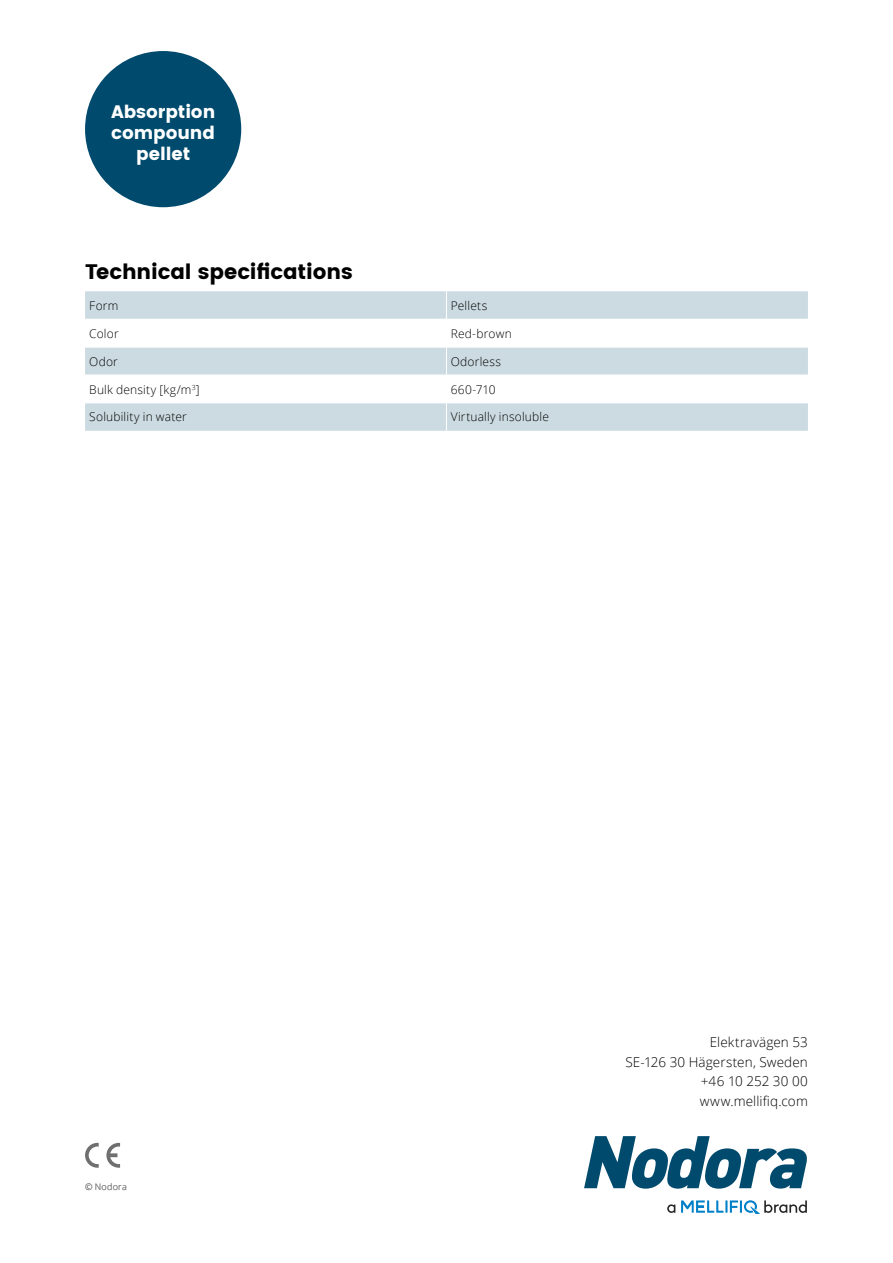
<style>
.page{position:relative;width:893px;height:1263px;background:#fff}
.page>*{position:absolute;margin:0;border:0;box-sizing:border-box;transform-origin:0 0}
.t1{font:21px "Poppins";letter-spacing:-.005em;color:#000}
.t2{font:18px/21px "Poppins";letter-spacing:-.005em;color:#fff;text-align:center}
.t3{font:300 13.5px/19.5px "Open Sans";letter-spacing:.01em;color:#000;text-align:right}
.t4{font:300 12px "Open Sans";letter-spacing:.015em;color:#000}
.t5{font:300 9px "Open Sans";letter-spacing:.025em;color:#706f6f}
</style>
<div class="page">
<svg style="left:584px;top:1136px;width:223px;height:53px"></svg>
<svg style="left:667px;top:1200px;width:140px;height:14px"></svg>
<div style="left:85px;top:51px;width:156px;height:156px;background:#004a6d;border-radius:50%"></div>
<svg style="left:85px;top:1143px;width:14px;height:25px"></svg>
<svg style="left:106px;top:1143px;width:14px;height:25px"></svg>
<svg style="left:85px;top:291px;width:723px;height:140px"></svg>
<h2 class="t2" style="left:111px;top:101px;width:106px">Absorption compound pellet</h2>
<h1 class="t1" style="left:85px;top:259px;width:269px">Technical specifications</h1>
<p class="t4" style="left:89px;top:297px;width:31px">Form</p>
<p class="t4" style="left:451px;top:297px;width:38px">Pellets</p>
<p class="t4" style="left:89px;top:325px;width:31px">Color</p>
<p class="t4" style="left:451px;top:325px;width:63px">Red-brown</p>
<p class="t4" style="left:89px;top:353px;width:30px">Odor</p>
<p class="t4" style="left:451px;top:353px;width:52px">Odorless</p>
<p class="t4" style="left:89px;top:381px;width:112px">Bulk density [kg/m<sup>3</sup>]</p>
<p class="t4" style="left:451px;top:381px;width:46px">660-710</p>
<p class="t4" style="left:89px;top:409px;width:99px">Solubility in water</p>
<p class="t4" style="left:451px;top:409px;width:100px">Virtually insoluble</p>
<p class="t5" style="left:85px;top:1181px;width:43px">© Nodora</p>
<p class="t3" style="left:626px;top:1032px;width:184px">Elektravägen 53<br>SE-126 30 Hägersten, Sweden +46 10 252 30 00 www.mellifiq.com</p>
</div>
